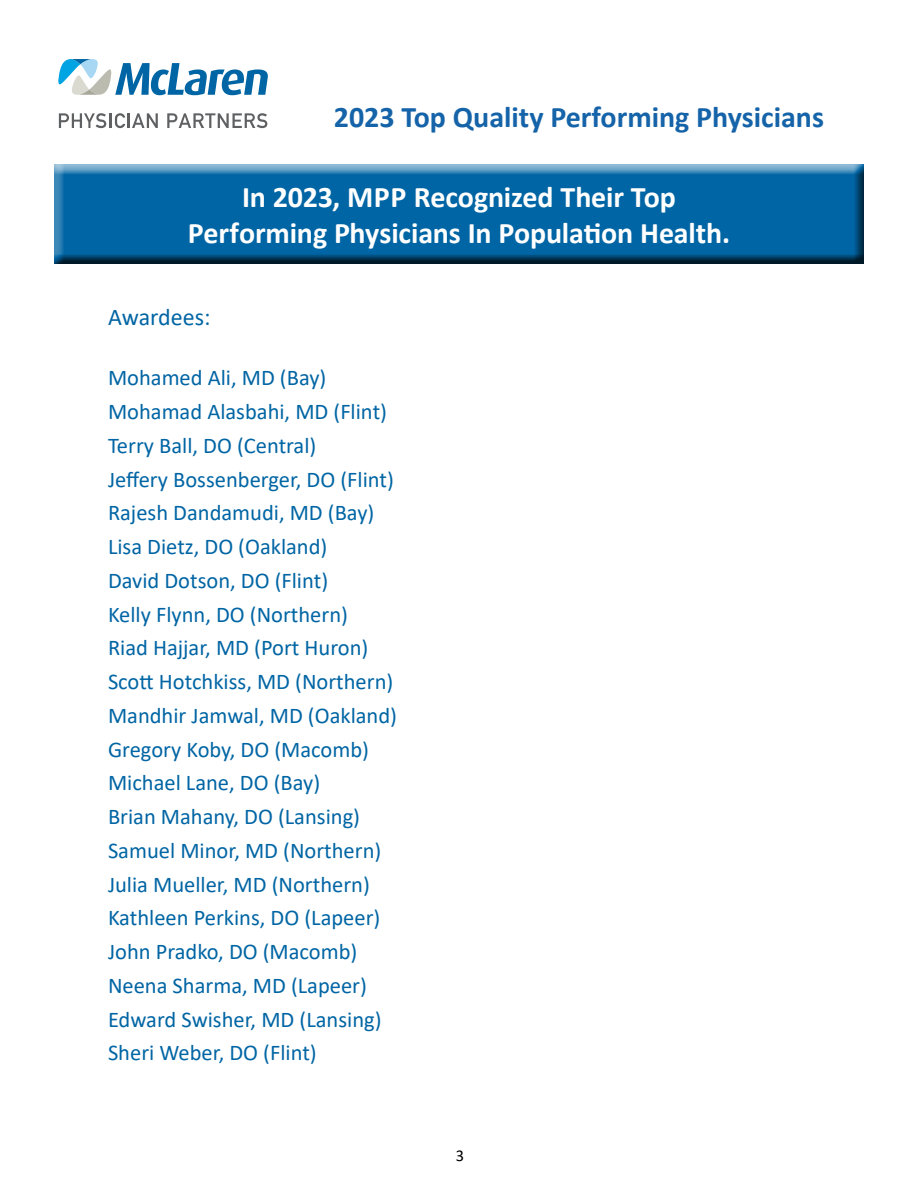
<style>
.page{position:relative;width:918px;height:1188px;background:#fff}
.page>*{position:absolute;margin:0;border:0;box-sizing:border-box;transform-origin:0 0}
.t1{font:700 30px/36px "Calibri";letter-spacing:-.005em;color:#fff;text-align:center}
.t2{font:700 30px "Calibri";color:#1563a8}
.t3{font:24px "Calibri";color:#0065a4}
.t4{font:22.5px/33.8px "Calibri";color:#0065a4}
.t5{font:16.5px "Calibri";color:#000}
</style>
<div class="page">
<svg style="left:58px;top:59px;width:210px;height:36px"></svg>
<svg style="left:59px;top:113px;width:47px;height:15px"></svg>
<hr style="left:109px;top:113px;width:3px;height:15px;background:#5f6062">
<svg style="left:115px;top:113px;width:43px;height:15px"></svg>
<svg style="left:167px;top:113px;width:100px;height:15px"></svg>
<div style="left:48px;top:157px;width:827px;height:107px;background:#000;opacity:.75"></div>
<h1 class="t2" style="left:334px;top:96px;width:492px">2023 Top Quality Performing Physicians</h1>
<h1 class="t1" style="left:188px;top:179px;width:544px">In 2023, MPP Recognized Their Top<br>Performing Physicians In Population Health.</h1>
<p class="t3" style="left:108px;top:300px;width:104px">Awardees:</p>
<p class="t4" style="left:108px;top:361px;width:291px">Mohamed Ali, MD (Bay)<br>Mohamad Alasbahi, MD (Flint)<br>Terry Ball, DO (Central)<br>Jeffery Bossenberger, DO (Flint)<br>Rajesh Dandamudi, MD (Bay)<br>Lisa Dietz, DO (Oakland)<br>David Dotson, DO (Flint)<br>Kelly Flynn, DO (Northern)<br>Riad Hajjar, MD (Port Huron)<br>Scott Hotchkiss, MD (Northern)<br>Mandhir Jamwal, MD (Oakland)<br>Gregory Koby, DO (Macomb)<br>Michael Lane, DO (Bay)<br>Brian Mahany, DO (Lansing)<br>Samuel Minor, MD (Northern)<br>Julia Mueller, MD (Northern)<br>Kathleen Perkins, DO (Lapeer)<br>John Pradko, DO (Macomb)<br>Neena Sharma, MD (Lapeer)<br>Edward Swisher, MD (Lansing)<br>Sheri Weber, DO (Flint)</p>
<p class="t5" style="left:456px;top:1144px;width:10px">3</p>
</div>
